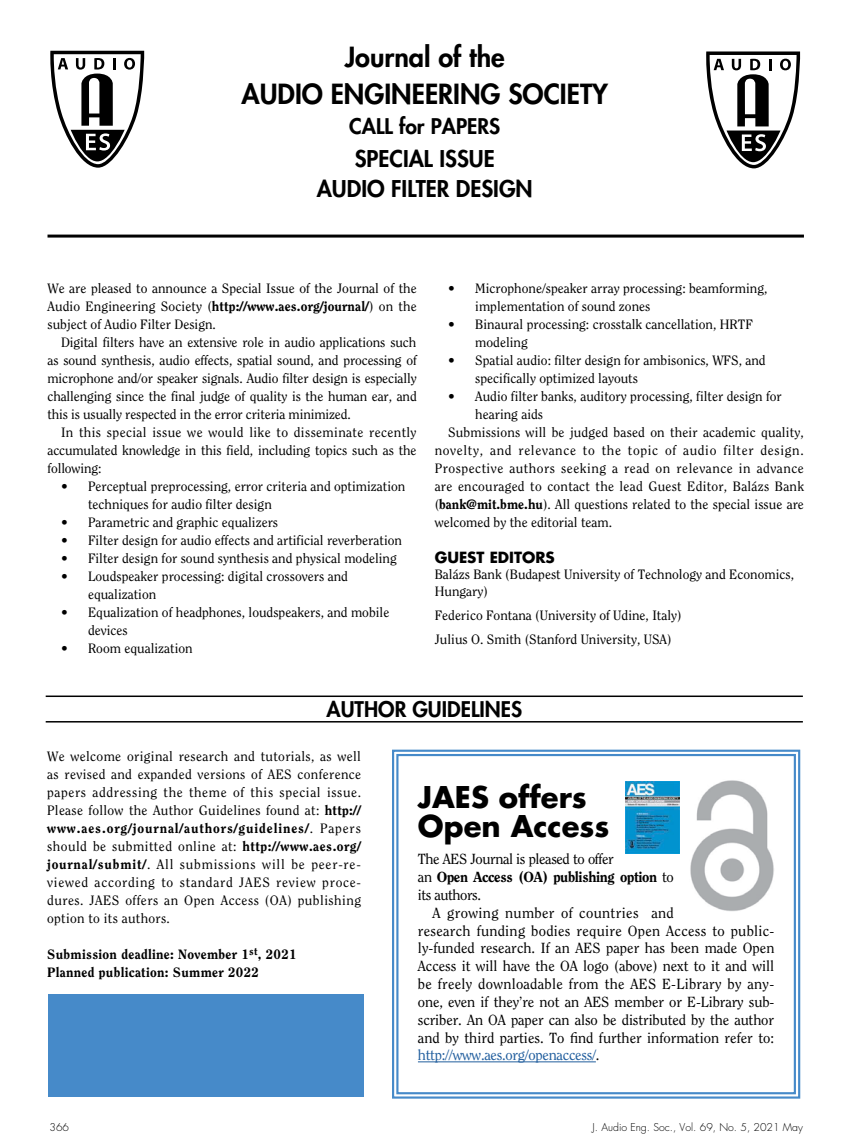
<style>
.page{position:relative;width:851px;height:1148px;background:#fff}
.page>*{position:absolute;margin:0;border:0;box-sizing:border-box;transform-origin:0 0}
.t1{font:700 29.1px/29.1px "Futura Std";color:#000}
.t2{font:800 27px "Futura Std";color:#000}
.t3{font:800 22.5px/30px "Futura Std";color:#000;text-align:center}
.t4{font:800 21px "Futura Std";color:#000}
.Featurehead{font:700 15px "Futura Std";color:#000}
.t5{font:14.55px "Clearface Std";color:#000}
.t6{font:14.55px "Clearface Std";letter-spacing:.02em;color:#000}
.t7{font:14.55px "Clearface Std";letter-spacing:-.03em;color:#000}
.t8{font:800 14.55px "Clearface Std";letter-spacing:-.025em;color:#000}
.t9{font:14.55px "Clearface Std";letter-spacing:-.02em;color:#215e9e}
.t10{font:14.55px "Clearface Std";letter-spacing:.025em;color:#000}
.Paragraph_after_head{font:13.5px/18px "Clearface Std";color:#000}
.Body_text{font:13.5px/18px "Clearface Std";letter-spacing:-.01em;color:#000;text-align:justify}
.Paragraph_after_head-2{font:800 13.5px "Clearface Std";letter-spacing:.02em;color:#000}
.t11{font:300 10.5px "Futura Std";color:#000}
.s1{font-weight:800}
.s2{font-weight:400}
.s3{color:#000}
</style>
<div class="page">
<hr style="left:47px;top:234px;width:756px;height:3px;background:#000">
<hr style="left:46px;top:695px;width:756px;height:2px;background:#000">
<hr style="left:46px;top:721px;width:756px;height:1px;background:#000">
<svg style="left:50px;top:51px;width:94px;height:117px"></svg>
<svg style="left:706px;top:51px;width:94px;height:117px"></svg>
<svg style="left:392px;top:749px;width:408px;height:349px"></svg>
<div style="left:396px;top:754px;width:399px;height:340px;border:2px solid #468ac9"></div>
<img style="left:689px;top:779px;width:85px;height:133px">
<img style="left:625px;top:782px;width:54px;height:71px">
<div style="left:49px;top:994px;width:315px;height:102px;background:#468ac9"></div>
<p class="t2" style="left:344px;top:40px;width:162px">Journal of the</p>
<p class="t2" style="left:241px;top:77px;width:368px">AUDIO ENGINEERING SOCIETY</p>
<p class="t4" style="left:349px;top:113px;width:152px">CALL for PAPERS</p>
<p class="t3" style="left:317px;top:144px;width:217px">SPECIAL ISSUE<br>AUDIO FILTER DESIGN</p>
<p class="Paragraph_after_head" style="left:47px;top:279px;width:370px;text-align:justify">We are pleased to announce a Special Issue of the Journal of the Audio Engineering Society (<span class="s1">http://www.aes.org/journal/</span>) on the subject of Audio Filter Design.</p>
<p class="Body_text" style="left:47px;top:333px;width:371px;text-indent:14px">Digital filters have an extensive role in audio applications such as sound synthesis, audio effects, spatial sound, and processing of microphone and/or speaker signals. Audio filter design is especially challenging since the final judge of quality is the human ear, and this is usually respected in the error criteria minimized.</p>
<p class="Body_text" style="left:47px;top:423px;width:370px;text-indent:14px">In this special issue we would like to disseminate recently accumulated knowledge in this field, including topics such as the following:</p>
<p class="Paragraph_after_head" style="left:88px;top:477px;width:319px;text-indent:-27px">• Perceptual preprocessing, error criteria and optimization techniques for audio filter design</p>
<p class="Paragraph_after_head" style="left:61px;top:513px;width:219px">• Parametric and graphic equalizers</p>
<p class="Paragraph_after_head" style="left:61px;top:531px;width:342px">• Filter design for audio effects and artificial reverberation</p>
<p class="Paragraph_after_head" style="left:61px;top:549px;width:337px">• Filter design for sound synthesis and physical modeling</p>
<p class="Paragraph_after_head" style="left:88px;top:567px;width:261px;text-indent:-27px">• Loudspeaker processing: digital crossovers and equalization</p>
<p class="Paragraph_after_head" style="left:88px;top:603px;width:303px;text-indent:-27px">• Equalization of headphones, loudspeakers, and mobile devices</p>
<p class="Paragraph_after_head" style="left:61px;top:639px;width:133px">• Room equalization</p>
<p class="Paragraph_after_head" style="left:475px;top:279px;width:294px;text-indent:-27px">• Microphone/speaker array processing: beamforming, implementation of sound zones</p>
<p class="Paragraph_after_head" style="left:475px;top:315px;width:279px;text-indent:-27px">• Binaural processing: crosstalk cancellation, HRTF modeling</p>
<p class="Paragraph_after_head" style="left:475px;top:351px;width:292px;text-indent:-27px">• Spatial audio: filter design for ambisonics, WFS, and specifically optimized layouts</p>
<p class="Paragraph_after_head" style="left:475px;top:387px;width:308px;text-indent:-27px">• Audio filter banks, auditory processing, filter design for hearing aids</p>
<p class="Body_text" style="left:434px;top:423px;width:371px;text-indent:14px">Submissions will be judged based on their academic quality, novelty, and relevance to the topic of audio filter design.<br>Prospective authors seeking a read on relevance in advance are encouraged to contact the lead Guest Editor, Balázs Bank (<span class="s1">bank@mit.bme.hu</span>). All questions related to the special issue are welcomed by the editorial team.</p>
<p class="Featurehead" style="left:434px;top:547px;width:122px">GUEST EDITORS</p>
<p class="Paragraph_after_head" style="left:434px;top:566px;width:361px;line-height:16.5px">Balázs Bank (Budapest University of Technology and Economics,<br>Hungary)</p>
<p class="Paragraph_after_head" style="left:434px;top:606px;width:248px">Federico Fontana (University of Udine, Italy)</p>
<p class="Paragraph_after_head" style="left:434px;top:630px;width:238px">Julius O. Smith (Stanford University, USA)</p>
<p class="t4" style="left:326px;top:695px;width:197px">AUTHOR GUIDELINES</p>
<p class="Paragraph_after_head" style="left:47px;top:747px;width:315px;text-align:justify">We welcome original research and tutorials, as well as revised and expanded versions of AES conference papers addressing the theme of this special issue.<br>Please follow the Author Guidelines found at: <span class="s1">http:// www.aes.org/journal/authors/guidelines/</span>. Papers should be submitted online at: <span class="s1">http://www.aes.org/ journal/submit/</span>. All submissions will be peer-re&shy;viewed according to standard JAES review proce&shy;dures. JAES offers an Open Access (OA) publishing option to its authors.</p>
<p class="Paragraph_after_head-2" style="left:47px;top:946px;width:251px">Submission deadline: November 1<sup>st</sup>, 2021</p>
<p class="Paragraph_after_head-2" style="left:47px;top:964px;width:213px">Planned publication: Summer 2022</p>
<p class="t1" style="left:418px;top:782px;width:193px">JAES offers<br>Open Access</p>
<p class="t7" style="left:418px;top:850px;width:197px">The AES Journal is pleased to offer</p>
<p class="t8" style="left:418px;top:868px;width:257px"><span class="s2">an</span> Open Access (OA) publishing option <span class="s2">to</span></p>
<p class="t7" style="left:418px;top:886px;width:65px">its authors.</p>
<p class="t10" style="left:432px;top:904px;width:243px">A growing number of countries and</p>
<p class="t6" style="left:418px;top:922px;width:358px">research funding bodies require Open Access to public-</p>
<p class="t5" style="left:418px;top:939px;width:358px">ly-funded research. If an AES paper has been made Open</p>
<p class="t5" style="left:418px;top:957px;width:357px">Access it will have the OA logo (above) next to it and will</p>
<p class="t5" style="left:418px;top:975px;width:358px">be freely downloadable from the AES E-Library by any-</p>
<p class="t5" style="left:418px;top:993px;width:358px">one, even if they’re not an AES member or E-Library sub-</p>
<p class="t5" style="left:418px;top:1011px;width:357px">scriber. An OA paper can also be distributed by the author</p>
<p class="t5" style="left:418px;top:1028px;width:357px">and by third parties. To find further information refer to:</p>
<p class="t9" style="left:418px;top:1046px;width:183px">http://www.aes.org/openaccess/<span class="s3">.</span></p>
<p class="t11" style="left:50px;top:1120px;width:21px">366</p>
<p class="t11" style="left:592px;top:1120px;width:212px">J. Audio Eng. Soc., Vol. 69, No. 5, 2021 May</p>
</div>
